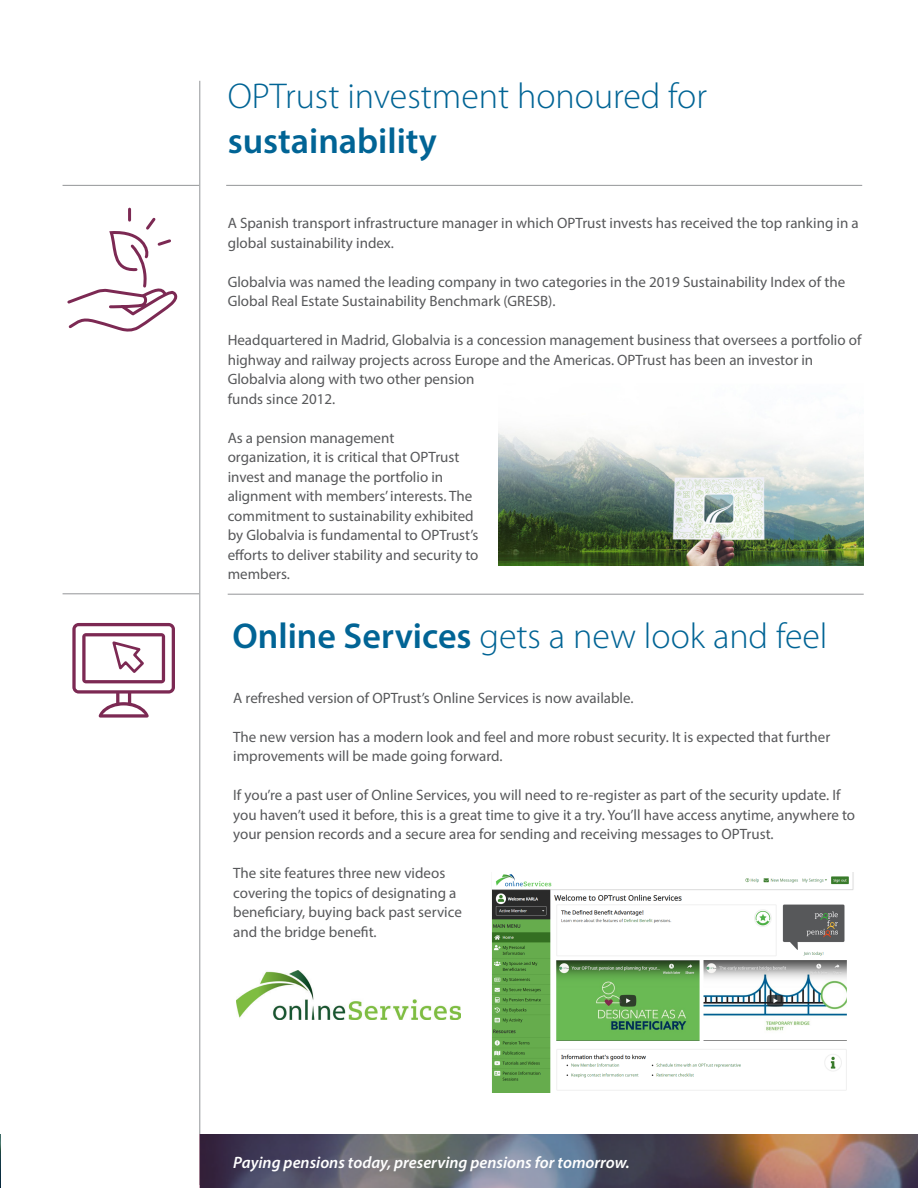
<style>
.page{position:relative;width:918px;height:1188px;background:#fff}
.page>*{position:absolute;margin:0;border:0;box-sizing:border-box;transform-origin:0 0}
.t1{font:300 36px/45px "Myriad Pro";color:#016495}
.t2{font:italic 600 16.5px "Myriad Pro";color:#fff}
.t3{font:15px/19.5px "Myriad Pro";color:#57585a}
.s1{font-weight:600}
</style>
<div class="page">
<img style="left:0;top:1134px;width:1px;height:54px">
<hr style="left:200px;top:81px;width:1px;height:1104px;background:#939598">
<svg style="left:199px;top:1134px;width:719px;height:54px;background:#6b626a"></svg>
<hr style="left:226px;top:185px;width:636px;height:1px;background:#939598">
<hr style="left:228px;top:594px;width:636px;height:1px;background:#939598">
<hr style="left:63px;top:185px;width:136px;height:1px;background:#939598">
<hr style="left:63px;top:594px;width:136px;height:1px;background:#939598">
<svg style="left:67px;top:207px;width:111px;height:125px"></svg>
<img style="left:498px;top:431px;width:366px;height:134px">
<img style="left:237px;top:970px;width:224px;height:50px">
<svg style="left:72px;top:623px;width:103px;height:95px"></svg>
<img style="left:491px;top:872px;width:363px;height:221px">
<p class="t1" style="left:228px;top:74px;width:481px">OPTrust investment honoured for <span class="s1">sustainability</span></p>
<p class="t3" style="left:228px;top:213px;width:633px">A Spanish transport infrastructure manager in which OPTrust invests has received the top ranking in a global sustainability index.</p>
<p class="t3" style="left:228px;top:272px;width:619px">Globalvia was named the leading company in two categories in the 2019 Sustainability Index of the<br>Global Real Estate Sustainability Benchmark (GRESB).</p>
<p class="t3" style="left:228px;top:330px;width:635px">Headquartered in Madrid, Globalvia is a concession management business that oversees a portfolio of highway and railway projects across Europe and the Americas. OPTrust has been an investor in Globalvia along with two other pension<br>funds since 2012.</p>
<p class="t3" style="left:228px;top:428px;width:252px">As a pension management organization, it is critical that OPTrust invest and manage the portfolio in alignment with members’ interests. The commitment to sustainability exhibited by Globalvia is fundamental to OPTrust’s efforts to deliver stability and security to members.</p>
<p class="t1" style="left:232px;top:614px;width:597px"><span class="s1">Online Services</span> gets a new look and feel</p>
<p class="t3" style="left:233px;top:688px;width:402px">A refreshed version of OPTrust’s Online Services is now available.</p>
<p class="t3" style="left:233px;top:727px;width:599px">The new version has a modern look and feel and more robust security. It is expected that further improvements will be made going forward.</p>
<p class="t3" style="left:233px;top:785px;width:623px">If you’re a past user of Online Services, you will need to re-register as part of the security update. If you haven’t used it before, this is a great time to give it a try. You’ll have access anytime, anywhere to your pension records and a secure area for sending and receiving messages to OPTrust.</p>
<p class="t3" style="left:233px;top:863px;width:230px">The site features three new videos covering the topics of designating a beneficiary, buying back past service and the bridge benefit.</p>
<p class="t2" style="left:233px;top:1152px;width:398px">Paying pensions today, preserving pensions for tomorrow.</p>
</div>
